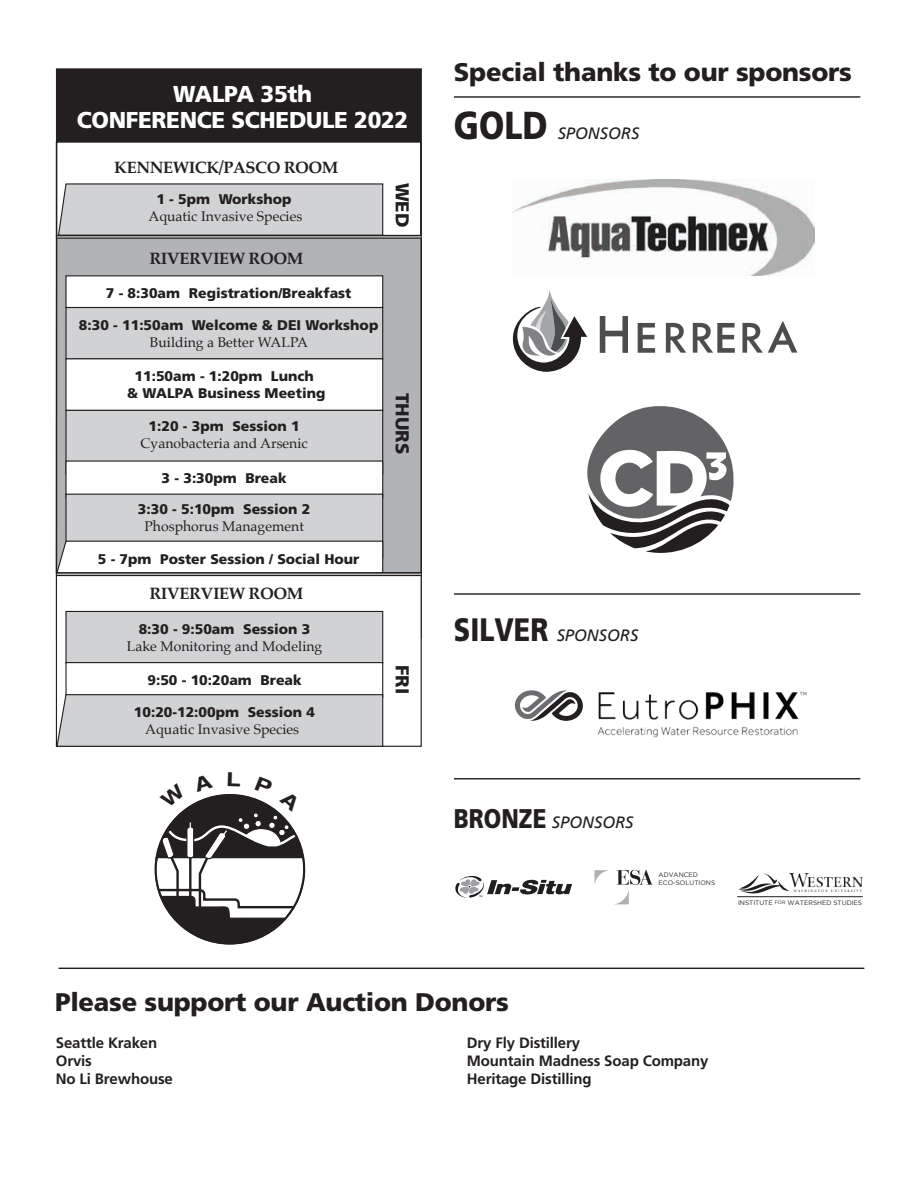
<style>
.page{position:relative;width:918px;height:1188px;background:#fff}
.page>*{position:absolute;margin:0;border:0;box-sizing:border-box;transform-origin:0 0}
.t1{font:900 39px "Frutiger";color:#231f20;scale:.83 1}
.t2{font:900 25.5px "Frutiger";letter-spacing:-.01em;color:#231f20}
.t3{font:900 22.95px/26.4px "Frutiger";letter-spacing:-.015em;color:#fff;text-align:center}
.t4{font:900 18.75px "Frutiger";color:#231f20}
.t5{font:700 16.5px "Palatino";letter-spacing:-.025em;color:#231f20}
.t6{font:italic 16.5px "Frutiger";color:#231f20}
.t7{font:700 15px/18px "Frutiger";letter-spacing:-.01em;color:#231f20}
.t8{font:900 13.95px/16.8px "Frutiger";color:#231f20;text-align:center}
.t9{font:13.95px "Palatino";color:#231f20}
.t10{font:6.45px/7.8px "Gotham";color:#231f20}
.s1{font-weight:900;font-style:normal;font-size:32.4px}
.s2{font-weight:900;font-style:normal;font-size:27px}
</style>
<div class="page">
<svg style="left:152px;top:791px;width:156px;height:156px"></svg>
<div style="left:156px;top:795px;width:148px;height:148px;background:#231f20;border-radius:50%"></div>
<div style="left:56px;top:68px;width:366px;height:571px;background:#231f20;border:1px solid #231f20"></div>
<div style="left:56px;top:574px;width:366px;height:173px;background:#fff;border:1px solid #231f20"></div>
<div style="left:56px;top:237px;width:365px;height:336px;background:#b2b3b7"></div>
<div style="left:56px;top:141px;width:366px;height:97px;background:#fff;border:2px solid #231f20"></div>
<svg style="left:57px;top:183px;width:327px;height:52px;background:#cbccce"></svg>
<div style="left:65px;top:275px;width:318px;height:33px;background:#fff;border:1px solid #231f20"></div>
<div style="left:65px;top:307px;width:318px;height:52px;background:#d1d2d4;border:1px solid #231f20"></div>
<svg style="left:57px;top:235px;width:364px;height:4px"></svg>
<hr style="left:57px;top:237px;width:364px;height:1px;background:#fff">
<div style="left:65px;top:358px;width:318px;height:53px;background:#fff;border:1px solid #231f20"></div>
<div style="left:65px;top:410px;width:318px;height:65px;background:#d1d2d4;border:1px solid #231f20"></div>
<div style="left:65px;top:460px;width:318px;height:39px;background:#fff"></div>
<div style="left:65px;top:494px;width:318px;height:64px;background:#d1d2d4;border:1px solid #231f20"></div>
<svg style="left:56px;top:540px;width:328px;height:34px;background:#f2f2f2"></svg>
<div style="left:65px;top:611px;width:318px;height:53px;background:#d1d2d4;border:1px solid #231f20"></div>
<div style="left:65px;top:662px;width:318px;height:36px;background:#fff;border:1px solid #231f20"></div>
<svg style="left:56px;top:694px;width:328px;height:53px;background:#c7c7c9"></svg>
<svg style="left:57px;top:572px;width:364px;height:4px"></svg>
<hr style="left:57px;top:574px;width:364px;height:1px;background:#fff">
<hr style="left:454px;top:96px;width:406px;height:2px;background:#231f20">
<hr style="left:59px;top:968px;width:805px;height:1px;background:#231f20">
<hr style="left:454px;top:593px;width:406px;height:2px;background:#231f20">
<hr style="left:454px;top:778px;width:406px;height:1px;background:#231f20">
<svg style="left:594px;top:870px;width:59px;height:34px"></svg>
<img style="left:513px;top:180px;width:301px;height:95px">
<svg style="left:587px;top:406px;width:147px;height:147px"></svg>
<svg style="left:600px;top:316px;width:28px;height:37px"></svg>
<svg style="left:638px;top:323px;width:17px;height:30px"></svg>
<svg style="left:693px;top:323px;width:42px;height:30px"></svg>
<svg style="left:666px;top:323px;width:20px;height:30px"></svg>
<svg style="left:742px;top:321px;width:55px;height:32px"></svg>
<svg style="left:513px;top:290px;width:74px;height:82px"></svg>
<img style="left:789px;top:873px;width:73px;height:18px">
<svg style="left:738px;top:873px;width:51px;height:20px"></svg>
<hr style="left:738px;top:896px;width:124px;height:1px;background:#231f20">
<svg style="left:455px;top:876px;width:117px;height:22px"></svg>
<svg style="left:514px;top:690px;width:69px;height:31px"></svg>
<img style="left:597px;top:691px;width:210px;height:47px">
<svg style="left:155px;top:791px;width:150px;height:128px"></svg>
<h3 class="t3" style="left:77px;top:80px;width:333px">WALPA 35th<br>CONFERENCE SCHEDULE 2022</h3>
<p class="t5" style="left:114px;top:153px;width:226px">KENNEWICK/PASCO ROOM</p>
<p class="t8" style="left:156px;top:191px;width:137px">1 - 5pm Workshop</p>
<p class="t9" style="left:148px;top:205px;width:155px">Aquatic Invasive Species</p>
<p class="t5" style="left:149px;top:245px;width:155px">RIVERVIEW ROOM</p>
<p class="t8" style="left:106px;top:285px;width:247px">7 - 8:30am Registration/Breakfast</p>
<p class="t8" style="left:79px;top:317px;width:301px">8:30 - 11:50am Welcome &amp; DEI Workshop</p>
<p class="t9" style="left:150px;top:331px;width:160px">Building a Better WALPA</p>
<p class="t8" style="left:127px;top:368px;width:200px">11:50am - 1:20pm Lunch<br>&amp; WALPA Business Meeting</p>
<p class="t8" style="left:149px;top:417px;width:153px">1:20 - 3pm Session 1</p>
<p class="t9" style="left:141px;top:431px;width:169px">Cyanobacteria and Arsenic</p>
<p class="t8" style="left:162px;top:470px;width:127px">3 - 3:30pm Break</p>
<p class="t8" style="left:138px;top:501px;width:174px">3:30 - 5:10pm Session 2</p>
<p class="t9" style="left:144px;top:515px;width:161px">Phosphorus Management</p>
<p class="t8" style="left:98px;top:550px;width:263px">5 - 7pm Poster Session / Social Hour</p>
<p class="t5" style="left:149px;top:580px;width:155px">RIVERVIEW ROOM</p>
<p class="t8" style="left:139px;top:620px;width:173px">8:30 - 9:50am Session 3</p>
<p class="t9" style="left:127px;top:635px;width:197px">Lake Monitoring and Modeling</p>
<p class="t8" style="left:148px;top:671px;width:156px">9:50 - 10:20am Break</p>
<p class="t8" style="left:134px;top:704px;width:183px">10:20-12:00pm Session 4</p>
<p class="t9" style="left:145px;top:718px;width:155px">Aquatic Invasive Species</p>
<h3 class="t4" style="left:414px;top:183px;width:46px;rotate:90deg">WED</h3>
<h3 class="t4" style="left:414px;top:393px;width:63px;rotate:90deg">THURS</h3>
<h3 class="t4" style="left:414px;top:665px;width:31px;rotate:90deg">FRI</h3>
<h2 class="t2" style="left:454px;top:57px;width:400px">Special thanks to our sponsors</h2>
<h1 class="t1" style="left:454px;top:102px;width:115px">GOLD</h1>
<p class="t6" style="left:558px;top:124px;width:83px">SPONSORS</p>
<p class="t6" style="left:454px;top:626px;width:186px"><span class="s1">SILVER</span> SPONSORS</p>
<p class="t6" style="left:454px;top:813px;width:181px"><span class="s2">BRONZE</span> SPONSORS</p>
<p class="t10" style="left:659px;top:871px;width:58px">ADVANCED<br>ECO-SOLUTIONS</p>
<p class="t10" style="left:738px;top:899px;width:126px">INSTITUTE <sup>FOR</sup> WATERSHED STUDIES</p>
<h2 class="t2" style="left:55px;top:987px;width:455px">Please support our Auction Donors</h2>
<p class="t7" style="left:56px;top:1034px;width:119px">Seattle Kraken<br>Orvis<br>No Li Brewhouse</p>
<p class="t7" style="left:467px;top:1034px;width:243px">Dry Fly Distillery<br>Mountain Madness Soap Company<br>Heritage Distilling</p>
</div>
